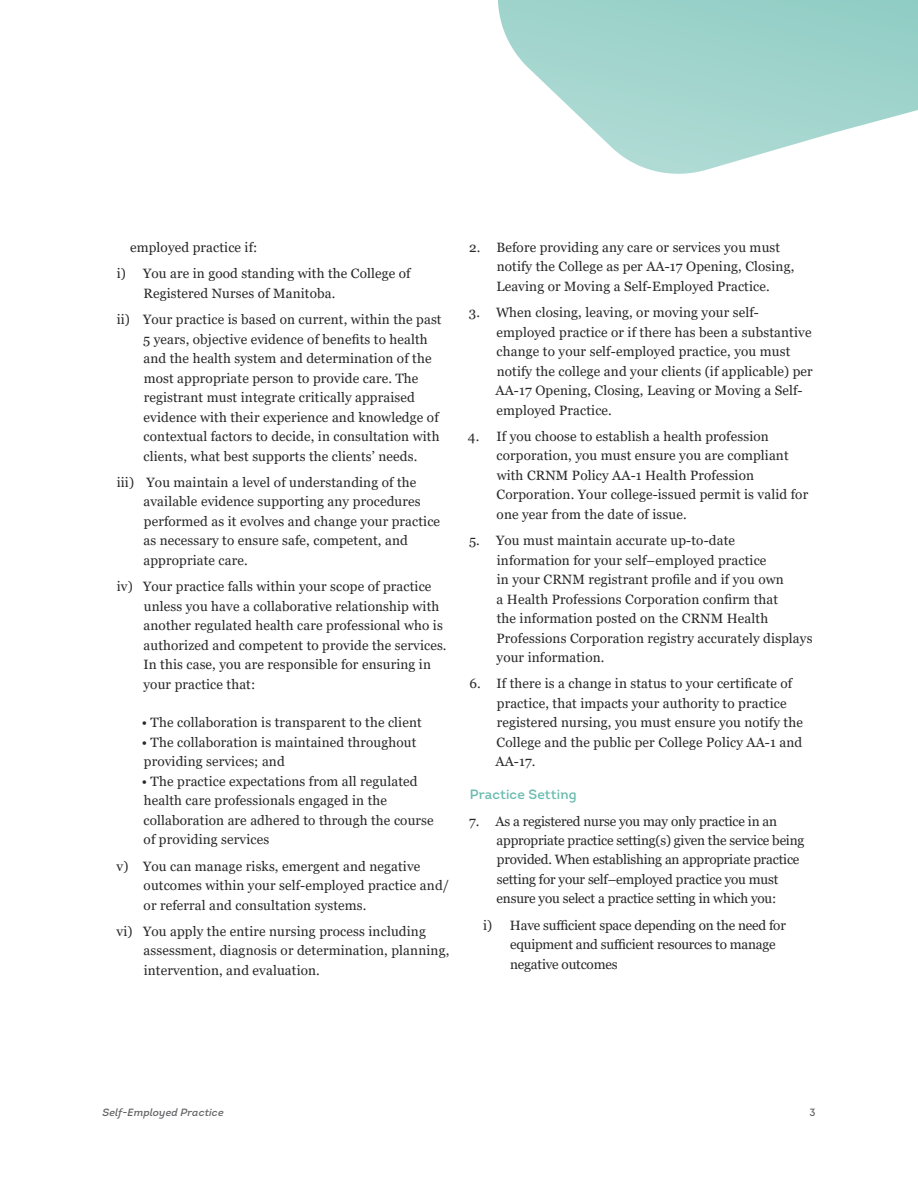
<style>
.page{position:relative;width:918px;height:1188px;background:#fff}
.page>*{position:absolute;margin:0;border:0;box-sizing:border-box;transform-origin:0 0}
.t1{font:13.5px/19.5px "Georgia";letter-spacing:.01em;color:#292829}
.t2{font:13.5px/19.5px "Georgia";letter-spacing:-.015em;color:#292829}
.t3{font:13.5px "Intro";letter-spacing:.01em;color:#68bbaf}
.t4{font:italic 10.5px "Intro";letter-spacing:.01em;color:#636466}
.t5{font:10.5px "Intro";color:#636466}
</style>
<div class="page">
<svg style="left:498px;top:0;width:420px;height:174px;fill:#a3d5ce"></svg>
<p class="t1" style="left:117px;top:235px;width:295px;line-height:26.2px;text-indent:13px">employed practice if:<br>i) You are in good standing with the College of</p>
<p class="t1" style="left:117px;top:280px;width:326px;line-height:26.2px;text-indent:27px">Registered Nurses of Manitoba.<br>ii) Your practice is based on current, within the past</p>
<p class="t1" style="left:143px;top:329px;width:298px">5 years, objective evidence of benefits to health and the health system and determination of the most appropriate person to provide care. The registrant must integrate critically appraised evidence with their experience and knowledge of contextual factors to decide, in consultation with clients, what best supports the clients’ needs.</p>
<p class="t1" style="left:144px;top:473px;width:298px;text-indent:-27px">iii) You maintain a level of understanding of the available evidence supporting any procedures performed as it evolves and change your practice as necessary to ensure safe, competent, and appropriate care.</p>
<p class="t1" style="left:143px;top:577px;width:305px;text-indent:-27px">iv) Your practice falls within your scope of practice unless you have a collaborative relationship with another regulated health care professional who is authorized and competent to provide the services.<br>In this case, you are responsible for ensuring in your practice that:</p>
<p class="t1" style="left:142px;top:713px;width:282px">• The collaboration is transparent to the client</p>
<p class="t1" style="left:142px;top:733px;width:276px">• The collaboration is maintained throughout providing services; and</p>
<p class="t1" style="left:142px;top:772px;width:293px">• The practice expectations from all regulated health care professionals engaged in the collaboration are adhered to through the course of providing services</p>
<p class="t1" style="left:144px;top:857px;width:307px;text-indent:-27px">v) You can manage risks, emergent and negative outcomes within your self-employed practice and/ or referral and consultation systems.</p>
<p class="t1" style="left:144px;top:922px;width:307px;text-indent:-27px">vi) You apply the entire nursing process including assessment, diagnosis or determination, planning, intervention, and evaluation.</p>
<p class="t1" style="left:496px;top:238px;width:299px;text-indent:-27px">2. Before providing any care or services you must notify the College as per AA-17 Opening, Closing,<br>Leaving or Moving a Self-Employed Practice.</p>
<p class="t1" style="left:496px;top:303px;width:319px;text-indent:-27px">3. When closing, leaving, or moving your self&shy;employed practice or if there has been a substantive change to your self-employed practice, you must notify the college and your clients (if applicable) per AA-17 Opening, Closing, Leaving or Moving a Self&shy;employed Practice.</p>
<p class="t1" style="left:497px;top:427px;width:313px;text-indent:-29px">4. If you choose to establish a health profession corporation, you must ensure you are compliant with CRNM Policy AA-1 Health Profession Corporation. Your college-issued permit is valid for one year from the date of issue.</p>
<p class="t1" style="left:496px;top:531px;width:318px;text-indent:-27px">5. You must maintain accurate up-to-date<br>information for your self–employed practice<br>in your CRNM registrant profile and if you own<br>a Health Professions Corporation confirm that<br>the information posted on the CRNM Health Professions Corporation registry accurately displays your information.</p>
<p class="t1" style="left:496px;top:674px;width:309px;text-indent:-26px">6. If there is a change in status to your certificate of practice, that impacts your authority to practice registered nursing, you must ensure you notify the College and the public per College Policy AA-1 and AA-17.</p>
<p class="t3" style="left:470px;top:786px;width:108px">Practice Setting</p>
<p class="t2" style="left:497px;top:811px;width:309px;text-indent:-27px">7. As a registered nurse you may only practice in an appropriate practice setting(s) given the service being provided. When establishing an appropriate practice setting for your self–employed practice you must ensure you select a practice setting in which you:</p>
<p class="t2" style="left:510px;top:916px;width:277px;text-indent:-27px">i) Have sufficient space depending on the need for equipment and sufficient resources to manage negative outcomes</p>
<p class="t4" style="left:103px;top:1106px;width:123px">Self-Employed Practice</p>
<p class="t5" style="left:809px;top:1106px;width:8px">3</p>
</div>
